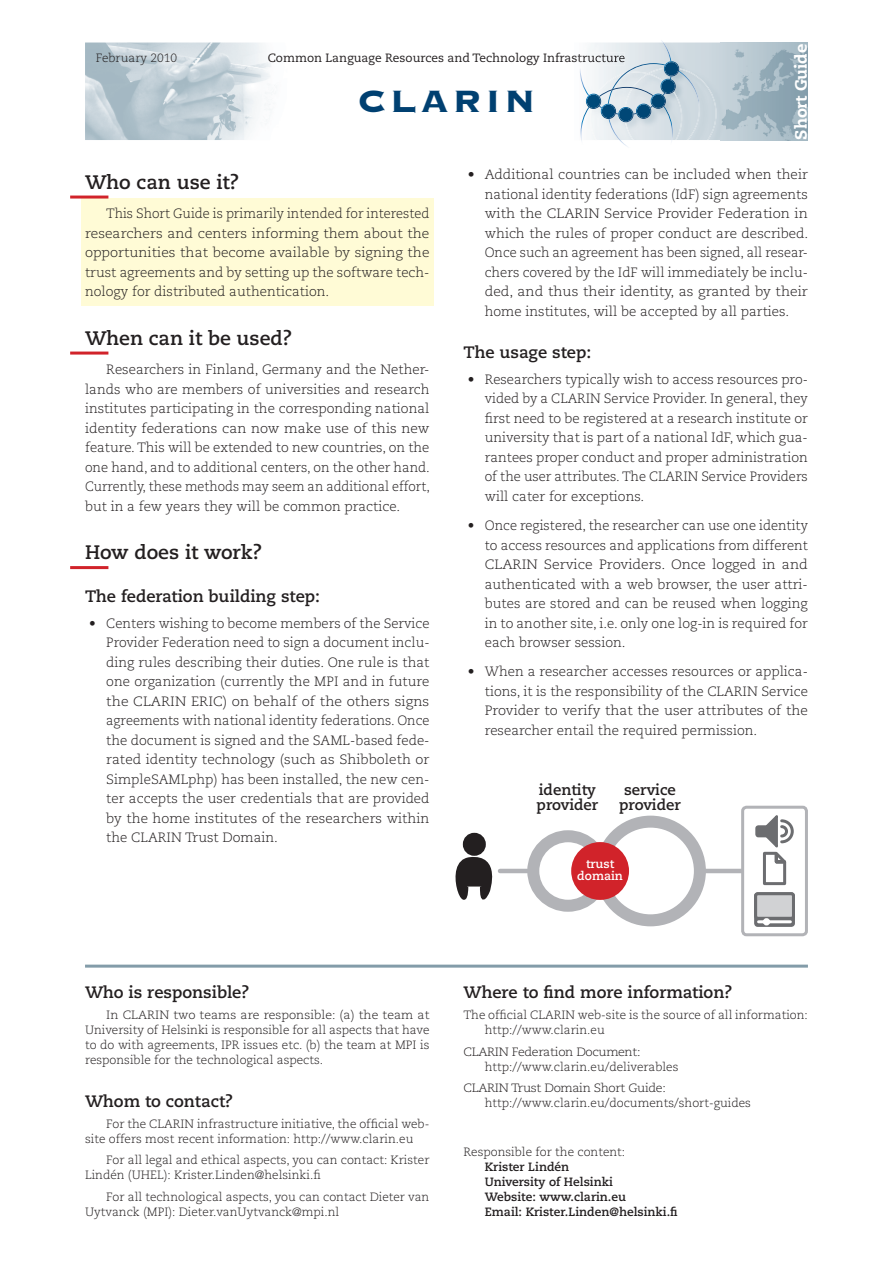
<style>
.page{position:relative;width:893px;height:1263px;background:#fff}
.page>*{position:absolute;margin:0;border:0;box-sizing:border-box;transform-origin:0 0}
.t1{font:40.5px "Copperplate Gothic Std 33 BC";letter-spacing:.08em;color:#004071}
.t2{font:700 19.5px "Caecilia";color:#231f20}
.t3{font:700 16.5px "Caecilia";color:#231f20}
.t4{font:800 16.5px "Caecilia";letter-spacing:-.01em;color:#fff}
.t5{font:700 15px/15px "Caecilia LT Std";color:#231f20}
.t6{font:300 13.5px/19.5px "Caecilia";color:#231f20;text-align:justify}
.t7{font:300 13.5px/19.5px "Caecilia";color:#231f20;text-align:justify;scale:.96 1}
.t8{font:300 12px/15px "Caecilia";color:#231f20}
.t9{font:300 12px/15px "Caecilia";color:#231f20;text-align:justify;scale:1.04 1}
.t10{font:300 12px/15px "Caecilia";color:#231f20;scale:1.05 1}
.t11{font:700 12px/15px "Caecilia";color:#231f20}
.t12{font:12px "Caecilia";color:#231f20}
.t13{font:700 12px/12px "Caecilia LT Std";color:#fff;text-align:center}
</style>
<div class="page">
<img style="left:725px;top:140px;width:83px;height:1px">
<img style="left:725px;top:42px;width:83px;height:98px">
<svg style="left:579px;top:40px;width:146px;height:107px"></svg>
<img style="left:586px;top:94px;width:15px;height:15px">
<svg style="left:85px;top:43px;width:186px;height:97px;background:#c6d3da"></svg>
<div style="left:81px;top:199px;width:353px;height:107px;background:#fffbd6"></div>
<hr style="left:85px;top:965px;width:723px;height:3px;background:#839ca9">
<hr style="left:70px;top:196px;width:38px;height:3px;background:#d1232a">
<hr style="left:70px;top:352px;width:38px;height:3px;background:#d1232a">
<hr style="left:70px;top:566px;width:38px;height:3px;background:#d1232a">
<hr style="left:500px;top:869px;width:245px;height:4px;background:#b2b3b7">
<svg style="left:533px;top:836px;width:70px;height:70px"></svg>
<div style="left:527px;top:830px;width:82px;height:82px;border:12px solid #b2b3b7;border-radius:50%"></div>
<div style="left:601px;top:822px;width:99px;height:98px;background:#fff;border-radius:50%"></div>
<div style="left:595px;top:816px;width:111px;height:110px;border:12px solid #b2b3b7;border-radius:50%"></div>
<div style="left:468px;top:838px;width:13px;height:13px;background:#231f20;border-radius:50%"></div>
<div style="left:463px;top:833px;width:23px;height:23px;border:10px solid #231f20;border-radius:50%"></div>
<svg style="left:455px;top:852px;width:48px;height:48px"></svg>
<div style="left:571px;top:842px;width:58px;height:58px;background:#d1232a;border-radius:50%"></div>
<div style="left:741px;top:806px;width:67px;height:130px;border:3px solid #b2b3b7;border-radius:4px"></div>
<svg style="left:755px;top:815px;width:39px;height:71px"></svg>
<div style="left:775px;top:853px;width:10px;height:10px;border:3px solid #6c6d70"></div>
<div style="left:754px;top:892px;width:41px;height:35px;border:3px solid #6c6d70;border-radius:2px"></div>
<div style="left:756px;top:894px;width:37px;height:24px;background:#d1d2d4;border-radius:2px"></div>
<div style="left:754px;top:892px;width:41px;height:28px;border:3px solid #6c6d70;border-radius:2px"></div>
<div style="left:763px;top:918px;width:7px;height:7px;border:3px solid #fff;border-radius:50%"></div>
<p class="t8" style="left:96px;top:51px;width:83px">February 2010</p>
<p class="t12" style="left:268px;top:51px;width:359px">Common Language Resources and Technology Infrastructure</p>
<p class="t4" style="left:791px;top:140px;width:97px;rotate:-90deg">Short Guide</p>
<h1 class="t1" style="left:358px;top:81px;width:179px">CLARIN</h1>
<h2 class="t2" style="left:85px;top:170px;width:156px">Who can use it?</h2>
<p class="t7" style="left:85px;top:204px;width:360px;text-indent:21px">This Short Guide is primarily intended for interested researchers and centers informing them about the opportunities that become available by signing the trust agreements and by setting up the software tech&shy;nology for distributed authentication.</p>
<h2 class="t2" style="left:85px;top:326px;width:209px">When can it be used?</h2>
<p class="t6" style="left:85px;top:360px;width:346px;text-indent:21px">Researchers in Finland, Germany and the Nether&shy;lands who are members of universities and research institutes participating in the corresponding national identity federations can now make use of this new feature. This will be extended to new countries, on the one hand, and to additional centers, on the other hand.<br>Currently, these methods may seem an additional effort, but in a few years they will be common practice.</p>
<h2 class="t2" style="left:85px;top:541px;width:179px">How does it work?</h2>
<p class="t3" style="left:85px;top:586px;width:237px">The federation building step:</p>
<p class="t6" style="left:106px;top:613px;width:325px;text-indent:-17px">• Centers wishing to become members of the Service Provider Federation need to sign a document inclu&shy;ding rules describing their duties. One rule is that one organization (currently the MPI and in future the CLARIN ERIC) on behalf of the others signs agreements with national identity federations. Once the document is signed and the SAML-based fede&shy;rated identity technology (such as Shibboleth or SimpleSAMLphp) has been installed, the new cen&shy;ter accepts the user credentials that are provided by the home institutes of the researchers within the CLARIN Trust Domain.</p>
<p class="t6" style="left:485px;top:165px;width:325px;text-indent:-17px">• Additional countries can be included when their national identity federations (IdF) sign agreements with the CLARIN Service Provider Federation in which the rules of proper conduct are described.<br>Once such an agreement has been signed, all resear&shy;chers covered by the IdF will immediately be inclu&shy;ded, and thus their identity, as granted by their home institutes, will be accepted by all parties.</p>
<p class="t3" style="left:463px;top:342px;width:129px">The usage step:</p>
<p class="t6" style="left:485px;top:370px;width:325px;text-indent:-17px">• Researchers typically wish to access resources pro&shy;vided by a CLARIN Service Provider. In general, they first need to be registered at a research institute or university that is part of a national IdF, which gua&shy;rantees proper conduct and proper administration of the user attributes. The CLARIN Service Providers will cater for exceptions.</p>
<p class="t6" style="left:485px;top:516px;width:325px;text-indent:-17px">• Once registered, the researcher can use one identity to access resources and applications from different CLARIN Service Providers. Once logged in and authenticated with a web browser, the user attri&shy;butes are stored and can be reused when logging in to another site, i.e. only one log-in is required for each browser session.</p>
<p class="t6" style="left:485px;top:662px;width:325px;text-indent:-17px">• When a researcher accesses resources or applica&shy;tions, it is the responsibility of the CLARIN Service Provider to verify that the user attributes of the researcher entail the required permission.</p>
<p class="t5" style="left:537px;top:783px;width:63px">identity provider</p>
<p class="t5" style="left:619px;top:783px;width:63px;text-align:center">service provider</p>
<p class="t13" style="left:577px;top:858px;width:47px">trust domain</p>
<p class="t3" style="left:85px;top:982px;width:166px">Who is responsible?</p>
<p class="t9" style="left:85px;top:1008px;width:333px;text-indent:21px">In CLARIN two teams are responsible: (a) the team at University of Helsinki is responsible for all aspects that have to do with agreements, IPR issues etc. (b) the team at MPI is responsible for the technological aspects.</p>
<p class="t3" style="left:85px;top:1091px;width:150px">Whom to contact?</p>
<p class="t8" style="left:85px;top:1117px;width:346px;text-indent:21px">For the CLARIN infrastructure initiative, the official web&shy;site offers most recent information: http://www.clarin.eu</p>
<p class="t8" style="left:85px;top:1153px;width:346px;text-indent:21px">For all legal and ethical aspects, you can contact: Krister<br>Lindén (UHEL): Krister.Linden@helsinki.fi</p>
<p class="t8" style="left:85px;top:1189px;width:346px;text-indent:21px">For all technological aspects, you can contact Dieter van<br>Uytvanck (MPI): Dieter.vanUytvanck@mpi.nl</p>
<p class="t3" style="left:463px;top:982px;width:270px">Where to find more information?</p>
<p class="t8" style="left:485px;top:1008px;width:325px;text-indent:-21px">The official CLARIN web-site is the source of all information: http://www.clarin.eu</p>
<p class="t10" style="left:485px;top:1044px;width:186px;text-indent:-21px">CLARIN Federation Document: http://www.clarin.eu/deliverables</p>
<p class="t10" style="left:485px;top:1081px;width:255px;text-indent:-21px">CLARIN Trust Domain Short Guide: http://www.clarin.eu/documents/short-guides</p>
<p class="t8" style="left:463px;top:1145px;width:163px">Responsible for the content:</p>
<p class="t11" style="left:485px;top:1159px;width:195px">Krister Lindén<br>University of Helsinki<br>Website: www.clarin.eu<br>Email: Krister.Linden@helsinki.fi</p>
</div>
